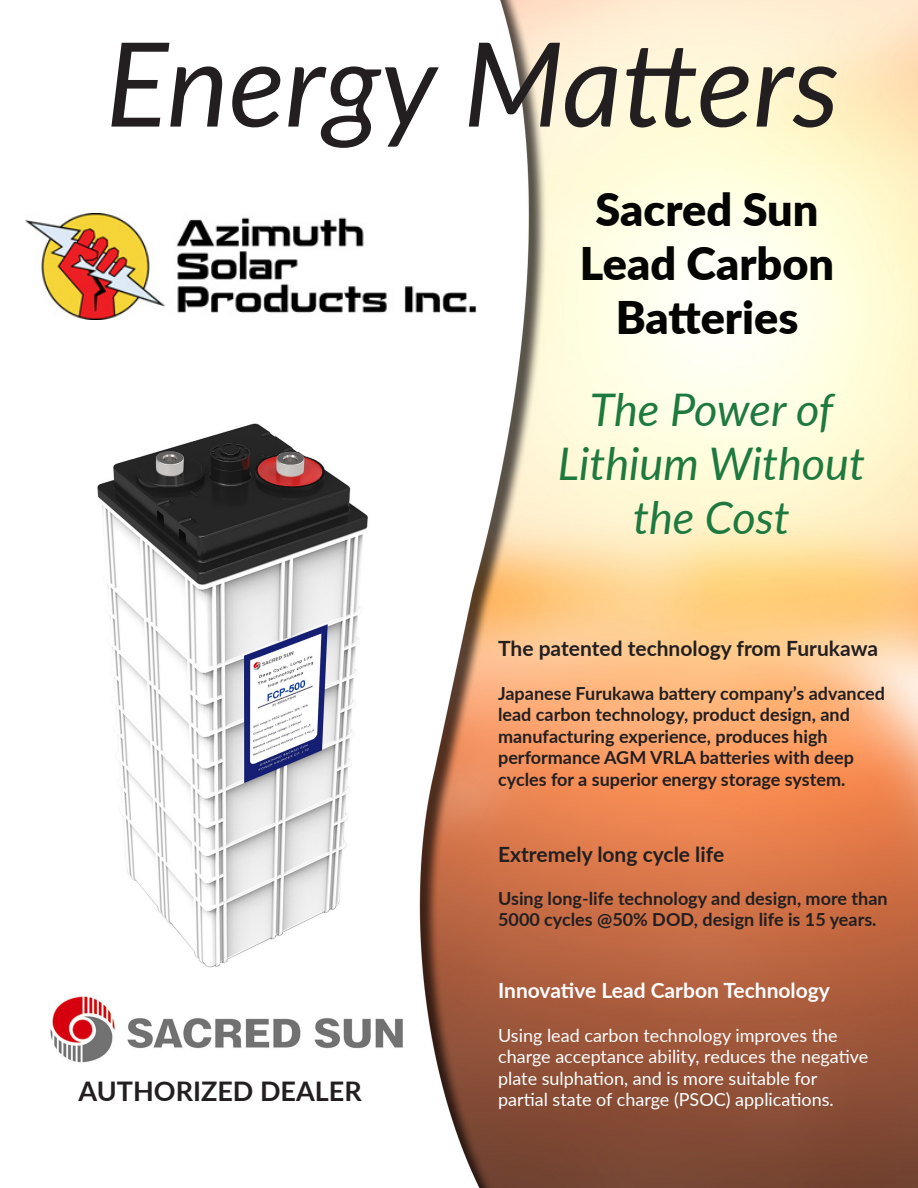
<style>
.page{position:relative;width:918px;height:1188px;background:#fff}
.page>*{position:absolute;margin:0;border:0;box-sizing:border-box;transform-origin:0 0}
.t1{font:italic 117px "Lato";color:#231f20}
.t2{font:italic 45px "Lato";color:#1e793f}
.t3{font:900 45px "Lato";color:#040503}
.t4{font:700 27px "Lato";color:#231f20}
.t5{font:700 21px "Lato";color:#231f20}
.t6{font:700 21px "Lato";color:#fff}
.t7{font:700 18px/21.6px "Lato";color:#231f20}
.t8{font:18px/21.6px "Lato";color:#fff}
</style>
<div class="page">
<img style="left:25px;top:0;width:893px;height:1188px">
<div style="left:89px;top:328px;width:321px;height:532px;background:#fff"></div>
<img style="left:27px;top:402px;width:389px;height:593px">
<img style="left:41px;top:983px;width:375px;height:93px">
<img style="left:26px;top:213px;width:451px;height:106px">
<p class="t1" style="left:106px;top:1px;width:735px">Energy Matters</p>
<p class="t3" style="left:596px;top:176px;width:224px">Sacred Sun</p>
<p class="t3" style="left:580px;top:230px;width:256px">Lead Carbon</p>
<p class="t3" style="left:616px;top:284px;width:184px">Batteries</p>
<p class="t2" style="left:590px;top:377px;width:245px">The Power of</p>
<p class="t2" style="left:558px;top:431px;width:309px">Lithium Without</p>
<p class="t2" style="left:633px;top:485px;width:158px">the Cost</p>
<p class="t5" style="left:498px;top:633px;width:382px">The patented technology from Furukawa</p>
<p class="t7" style="left:498px;top:682px;width:388px">Japanese Furukawa battery company’s advanced lead carbon technology, product design, and manufacturing experience, produces high</p>
<p class="t7" style="left:498px;top:746px;width:357px">performance AGM VRLA batteries with deep cycles for a superior energy storage system.</p>
<p class="t4" style="left:79px;top:1071px;width:285px">AUTHORIZED DEALER</p>
<p class="t5" style="left:498px;top:839px;width:228px">Extremely long cycle life</p>
<p class="t7" style="left:498px;top:887px;width:391px">Using long-life technology and design, more than<br>5000 cycles @50% DOD, design life is 15 years.</p>
<p class="t6" style="left:498px;top:975px;width:333px">Innovative Lead Carbon Technology</p>
<p class="t8" style="left:498px;top:1024px;width:341px">Using lead carbon technology improves the</p>
<p class="t8" style="left:498px;top:1045px;width:372px">charge acceptance ability, reduces the negative plate sulphation, and is more suitable for</p>
<p class="t8" style="left:498px;top:1088px;width:337px">partial state of charge (PSOC) applications.</p>
</div>
